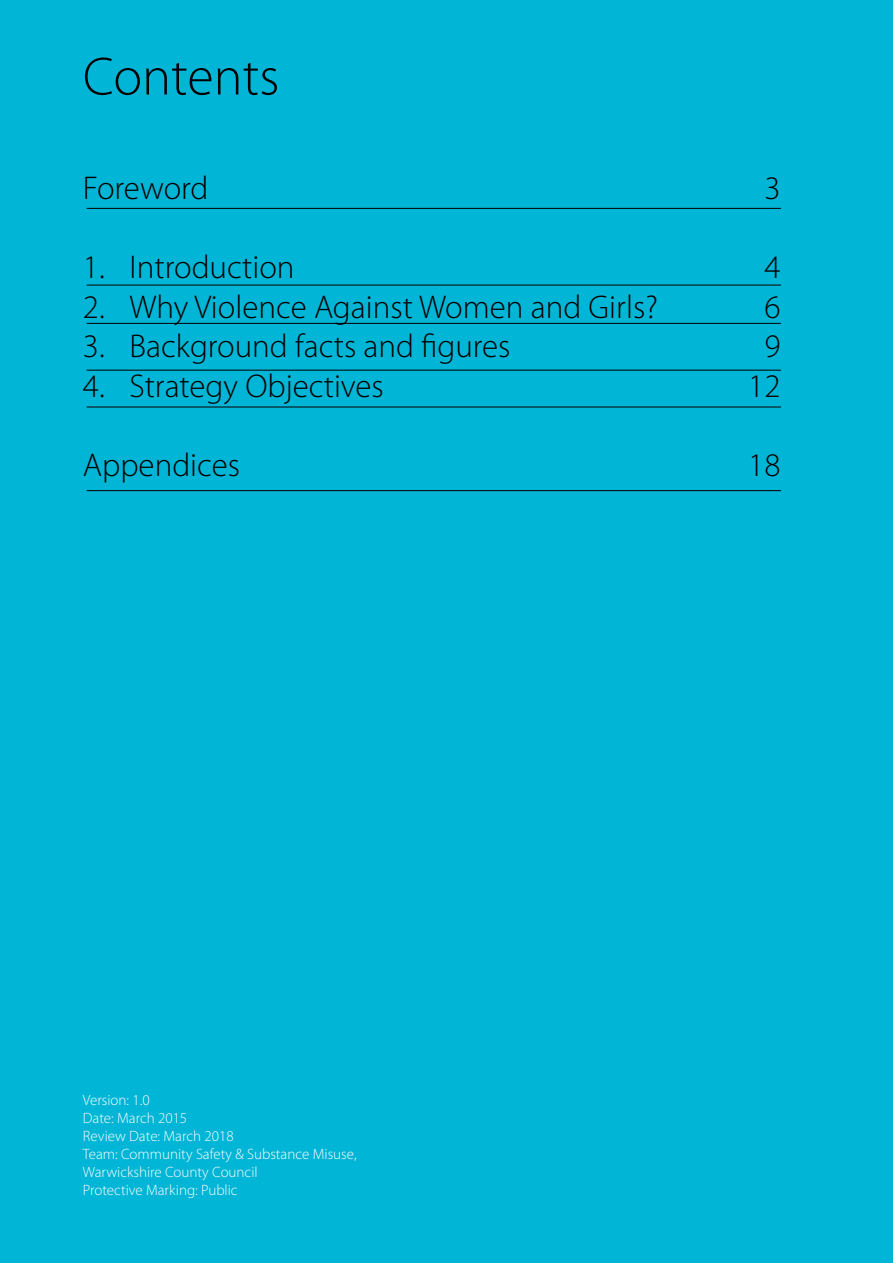
<style>
.page{position:relative;width:893px;height:1263px;background:#00b5d5}
.page>*{position:absolute;margin:0;border:0;box-sizing:border-box;transform-origin:0 0}
.t1{font:300 54px "Myriad Pro";color:#000}
.t2{font:300 33px "Myriad Pro";color:#000}
.t3{font:300 15px/18px "Myriad Pro";color:#fff}
</style>
<div class="page">
<hr style="left:87px;top:208px;width:694px;height:1px;background:#000">
<hr style="left:87px;top:285px;width:694px;height:1px;background:#000">
<hr style="left:87px;top:323px;width:694px;height:1px;background:#000">
<hr style="left:87px;top:370px;width:694px;height:1px;background:#000">
<hr style="left:87px;top:407px;width:694px;height:1px;background:#000">
<hr style="left:87px;top:490px;width:694px;height:1px;background:#000">
<h1 class="t1" style="left:83px;top:44px;width:198px">Contents</h1>
<h2 class="t2" style="left:83px;top:168px;width:127px">Foreword</h2>
<h2 class="t2" style="left:764px;top:168px;width:18px">3</h2>
<h2 class="t2" style="left:83px;top:247px;width:213px">1. Introduction</h2>
<h2 class="t2" style="left:764px;top:247px;width:18px">4</h2>
<h2 class="t2" style="left:83px;top:287px;width:577px">2. Why Violence Against Women and Girls?</h2>
<h2 class="t2" style="left:764px;top:287px;width:18px">6</h2>
<h2 class="t2" style="left:83px;top:326px;width:429px">3. Background facts and figures</h2>
<h2 class="t2" style="left:764px;top:326px;width:18px">9</h2>
<h2 class="t2" style="left:83px;top:366px;width:303px">4. Strategy Objectives</h2>
<h2 class="t2" style="left:748px;top:366px;width:34px">12</h2>
<h2 class="t2" style="left:83px;top:445px;width:159px">Appendices</h2>
<h2 class="t2" style="left:748px;top:445px;width:34px">18</h2>
<p class="t3" style="left:83px;top:1091px;width:275px">Version: 1.0<br>Date: March 2015<br>Review Date: March 2018<br>Team: Community Safety &amp; Substance Misuse,<br>Warwickshire County Council<br>Protective Marking: Public</p>
</div>
